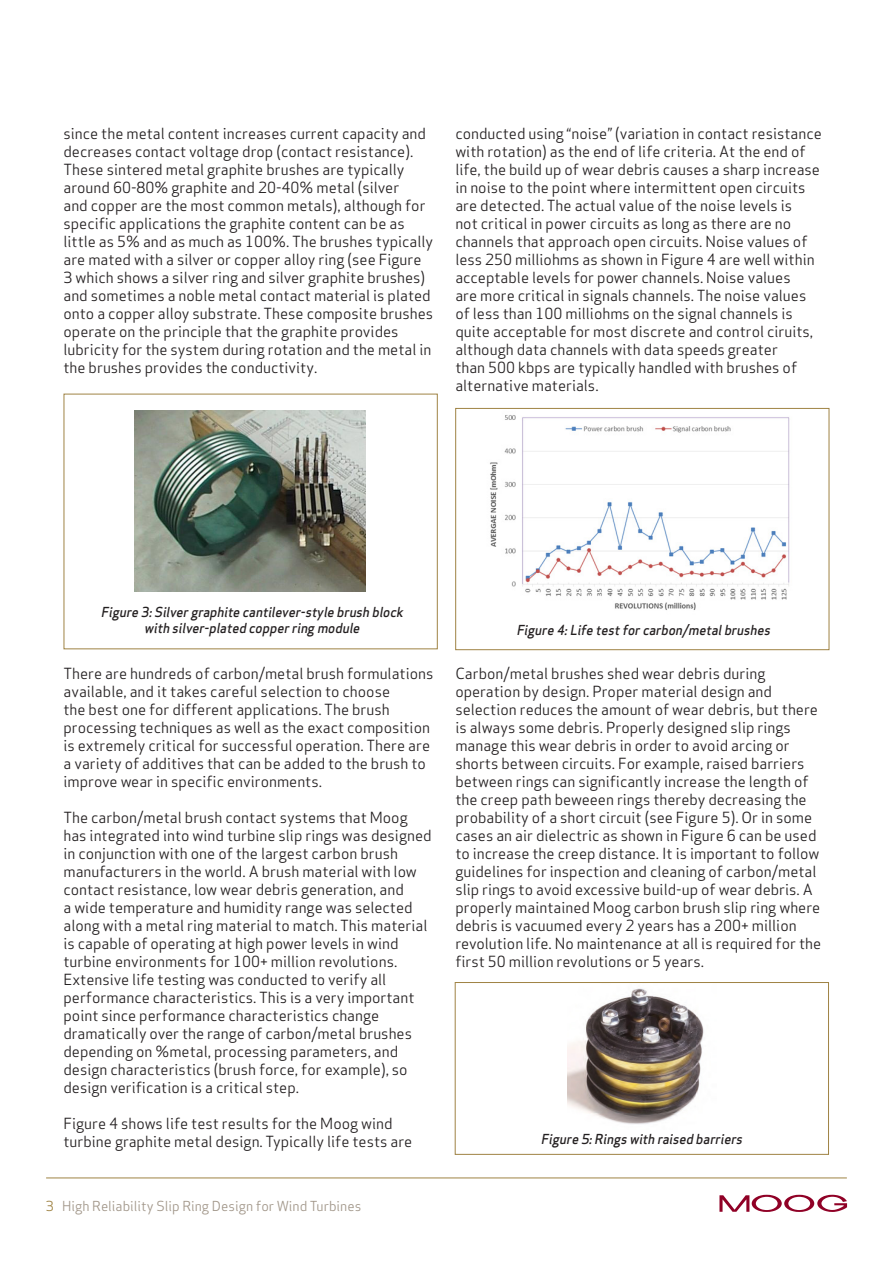
<style>
.page{position:relative;width:893px;height:1263px;background:#fff}
.page>*{position:absolute;margin:0;border:0;box-sizing:border-box;transform-origin:0 0}
.t1{font:15px/18px "Apex Sans";color:#231f20}
.t2{font:italic 500 13.5px/16.2px "Apex Sans";color:#231f20;text-align:center;scale:.96 1}
.t3{font:13.5px "Apex Sans";color:#a19689}
.s1{color:#9f8344}
</style>
<div class="page">
<svg style="left:719px;top:1195px;width:128px;height:17px"></svg>
<hr style="left:46px;top:1178px;width:801px;height:1px;background:#9f8344">
<img style="left:134px;top:410px;width:231px;height:181px">
<img style="left:490px;top:415px;width:300px;height:195px">
<div style="left:455px;top:408px;width:374px;height:242px;border:1px solid #9f8344"></div>
<img style="left:567px;top:988px;width:137px;height:136px">
<div style="left:455px;top:982px;width:374px;height:172px;border:1px solid #9f8344"></div>
<p class="t1" style="left:63px;top:123px;width:371px">since the metal content increases current capacity and decreases contact voltage drop (contact resistance).<br>These sintered metal graphite brushes are typically around 60-80% graphite and 20-40% metal (silver<br>and copper are the most common metals), although for specific applications the graphite content can be as little as 5% and as much as 100%. The brushes typically are mated with a silver or copper alloy ring (see Figure 3 which shows a silver ring and silver graphite brushes) and sometimes a noble metal contact material is plated onto a copper alloy substrate. These composite brushes operate on the principle that the graphite provides lubricity for the system during rotation and the metal in the brushes provides the conductivity.</p>
<p class="t1" style="left:455px;top:123px;width:368px">conducted using “noise” (variation in contact resistance with rotation) as the end of life criteria. At the end of life, the build up of wear debris causes a sharp increase in noise to the point where intermittent open circuits are detected. The actual value of the noise levels is<br>not critical in power circuits as long as there are no channels that approach open circuits. Noise values of less 250 milliohms as shown in Figure 4 are well within acceptable levels for power channels. Noise values<br>are more critical in signals channels. The noise values of less than 100 milliohms on the signal channels is quite acceptable for most discrete and control ciruits, although data channels with data speeds greater<br>than 500 kbps are typically handled with brushes of alternative materials.</p>
<p class="t2" style="left:101px;top:602px;width:320px">Figure 3:Silvergraphite cantilever-style brush block with silver-plated copperring module</p>
<p class="t1" style="left:63px;top:663px;width:371px">There are hundreds of carbon/metal brush formulations available, and it takes careful selection to choose<br>the best one for different applications. The brush processing techniques as well as the exact composition is extremely critical for successful operation. There are a variety of additives that can be added to the brush to improve wear in specific environments.</p>
<p class="t1" style="left:63px;top:807px;width:370px">The carbon/metal brush contact systems that Moog has integrated into wind turbine slip rings was designed in conjunction with one of the largest carbon brush manufacturers in the world. A brush material with low contact resistance, low wear debris generation, and<br>a wide temperature and humidity range was selected along with a metal ring material to match. This material is capable of operating at high power levels in wind turbine environments for 100+ million revolutions.<br>Extensive life testing was conducted to verify all performance characteristics. This is a very important point since performance characteristics change dramatically over the range of carbon/metal brushes depending on %metal, processing parameters, and design characteristics (brush force, for example), so design verification is a critical step.</p>
<p class="t1" style="left:63px;top:1113px;width:350px">Figure 4 shows life test results for the Moog wind turbine graphite metal design. Typically life tests are</p>
<p class="t3" style="left:46px;top:1195px;width:317px"><span class="s1">3</span> High Reliability Slip Ring Design for Wind Turbines</p>
<p class="t2" style="left:516px;top:620px;width:269px">Figure 4:Life testforcarbon/metalbrushes</p>
<p class="t1" style="left:455px;top:663px;width:367px">Carbon/metal brushes shed wear debris during operation by design. Proper material design and selection reduces the amount of wear debris, but there is always some debris. Properly designed slip rings manage this wear debris in order to avoid arcing or shorts between circuits. For example, raised barriers between rings can significantly increase the length of the creep path beweeen rings thereby decreasing the probability of a short circuit (see Figure 5). Or in some cases an air dielectric as shown in Figure 6 can be used to increase the creep distance. It is important to follow guidelines for inspection and cleaning of carbon/metal slip rings to avoid excessive build-up of wear debris. A properly maintained Moog carbon brush slip ring where debris is vacuumed every 2 years has a 200+ million revolution life. No maintenance at all is required for the first 50 million revolutions or 5 years.</p>
<p class="t2" style="left:541px;top:1129px;width:215px">Figure 5:Ringswith raised barriers</p>
</div>
